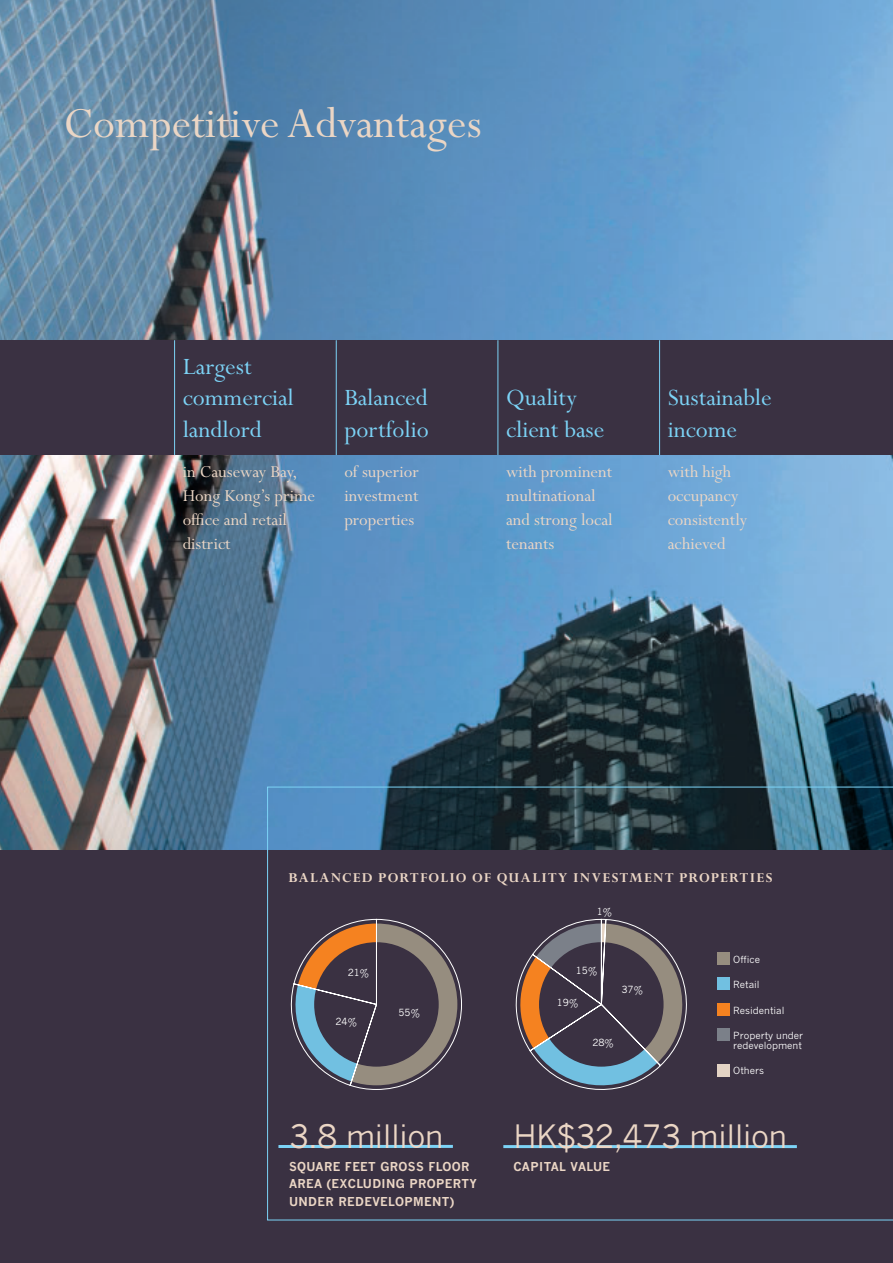
<style>
.page{position:relative;width:893px;height:1263px;background:#fff}
.page>*{position:absolute;margin:0;border:0;box-sizing:border-box;transform-origin:0 0}
.t1{font:48px "Perpetua Std";color:#ebd6c5}
.t2{font:31.5px "News Gothic";letter-spacing:-.02em;color:#ebd6c5}
.t3{font:26.25px/31.5px "Perpetua Std";color:#7cd3f6}
.t4{font:18.75px/24px "Perpetua Std";color:#ebd6c5}
.t5{font:700 15px "Perpetua Std";letter-spacing:.09em;color:#ebd6c5}
.t6{font:700 12px/17.2px "News Gothic";letter-spacing:.03em;color:#ebd6c5}
.t7{font:9.75px/10.5px "News Gothic";color:#fff}
</style>
<div class="page">
<img style="left:0;top:0;width:892px;height:850px">
<div style="left:0;top:850px;width:892px;height:413px;background:#3a3142"></div>
<div style="left:0;top:340px;width:892px;height:115px;background:#3a3142"></div>
<hr style="left:174px;top:340px;width:1px;height:115px;background:#7cd3f6">
<hr style="left:336px;top:340px;width:1px;height:115px;background:#7cd3f6">
<hr style="left:497px;top:340px;width:1px;height:115px;background:#7cd3f6">
<hr style="left:659px;top:340px;width:1px;height:115px;background:#7cd3f6">
<svg style="left:267px;top:787px;width:625px;height:433px"></svg>
<h1 class="t1" style="left:64px;top:103px;width:419px">Competitive Advantages</h1>
<h3 class="t3" style="left:183px;top:355px;width:113px">Largest commercial landlord</h3>
<p class="t4" style="left:183px;top:463px;width:134px">in Causeway Bay,<br>Hong Kong’s prime office and retail district</p>
<h3 class="t3" style="left:344px;top:386px;width:86px">Balanced portfolio</h3>
<p class="t4" style="left:344px;top:463px;width:76px;text-align:justify">of superior investment properties</p>
<h3 class="t3" style="left:506px;top:386px;width:100px">Quality client base</h3>
<p class="t4" style="left:506px;top:463px;width:108px">with prominent multinational and strong local tenants</p>
<h3 class="t3" style="left:667px;top:386px;width:105px">Sustainable income</h3>
<p class="t4" style="left:667px;top:463px;width:81px">with high occupancy consistently achieved</p>
<p class="t5" style="left:288px;top:872px;width:485px">BALANCED PORTFOLIO OF QUALITY INVESTMENT PROPERTIES</p>
<p class="t7" style="left:348px;top:968px;width:23px">21%</p>
<p class="t7" style="left:335px;top:1017px;width:23px">24%</p>
<p class="t7" style="left:398px;top:1008px;width:23px">55%</p>
<h2 class="t2" style="left:289px;top:1117px;width:156px">3.8 million</h2>
<p class="t6" style="left:289px;top:1158px;width:189px">SQUARE FEET GROSS FLOOR<br>AREA (EXCLUDING PROPERTY<br>UNDER REDEVELOPMENT)</p>
<p class="t7" style="left:597px;top:907px;width:17px">1%</p>
<p class="t7" style="left:576px;top:966px;width:23px">15%</p>
<p class="t7" style="left:557px;top:999px;width:23px">19%</p>
<p class="t7" style="left:621px;top:985px;width:23px">37%</p>
<p class="t7" style="left:592px;top:1038px;width:23px">28%</p>
<p class="t7" style="left:733px;top:955px;width:28px">Office</p>
<p class="t7" style="left:733px;top:981px;width:28px">Retail</p>
<p class="t7" style="left:733px;top:1006px;width:53px">Residential</p>
<p class="t7" style="left:733px;top:1031px;width:71px">Property under redevelopment</p>
<p class="t7" style="left:733px;top:1067px;width:32px">Others</p>
<h2 class="t2" style="left:513px;top:1117px;width:275px">HK$32,473 million</h2>
<p class="t6" style="left:513px;top:1158px;width:98px">CAPITAL VALUE</p>
</div>
